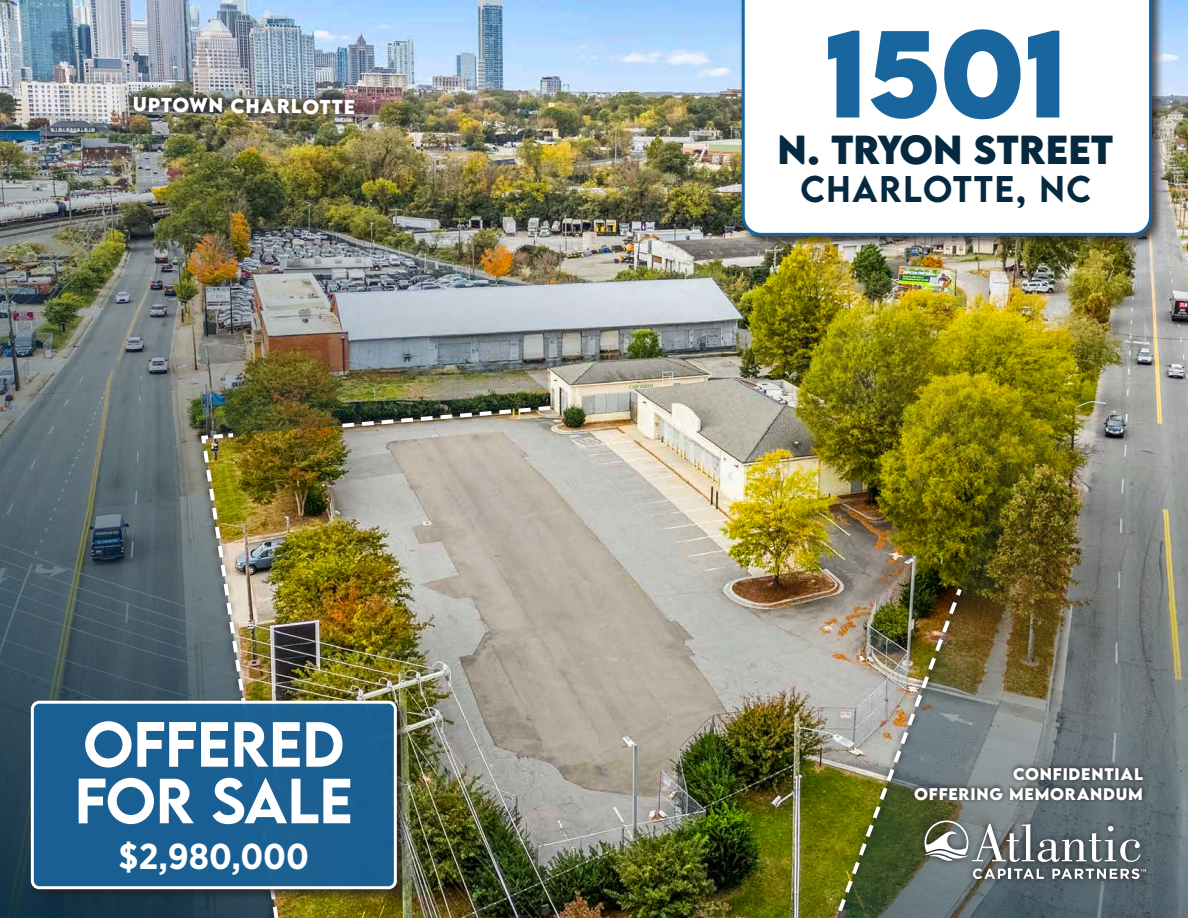
<style>
.page{position:relative;width:1188px;height:918px;background:#fff}
.page>*{position:absolute;margin:0;border:0;box-sizing:border-box;transform-origin:0 0}
.t1{font:700 109.65px "LEMONMILK";color:#19669f}
.t2{font:500 56.55px "LEMONMILK";letter-spacing:-.01em;color:#fff}
.t3{font:700 36px "LEMONMILK";color:#06293f}
.t4{font:700 36px "Gotham Narrow";color:#fff}
.t5{font:500 33px "LEMONMILK";letter-spacing:.05em;color:#06293f}
.t6{font:700 18px "LEMONMILK";color:#fff}
.t7{font:700 15px/19.5px "LEMONMILK";letter-spacing:.05em;color:#fff;text-align:right}
</style>
<div class="page">
<img style="left:0;top:0;width:1188px;height:126px">
<svg style="left:742px;top:0;width:410px;height:126px"></svg>
<img style="left:0;top:126px;width:1188px;height:792px">
<svg style="left:1146px;top:814px;width:7px;height:71px"></svg>
<svg style="left:965px;top:598px;width:181px;height:320px;background:#6d716d"></svg>
<img style="left:199px;top:431px;width:766px;height:487px">
<svg style="left:335px;top:399px;width:223px;height:36px;background:#818570"></svg>
<img style="left:338px;top:404px;width:216px;height:26px">
<div style="left:28px;top:698px;width:381px;height:204px;background:#231f20;opacity:.85"></div>
<div style="left:32px;top:702px;width:363px;height:186px;background:#1a5f92;border-radius:7px"></div>
<div style="left:31px;top:701px;width:366px;height:188px;border:3px solid #fff;border-radius:7px"></div>
<img style="left:128px;top:91px;width:232px;height:30px">
<p class="t6" style="left:133px;top:91px;width:224px;rotate:1deg">UPTOWN C HARLOTTE</p>
<h2 class="t2" style="left:83px;top:707px;width:148px">OFFERE</h2>
<h2 class="t2" style="left:302px;top:707px;width:43px">D</h2>
<h2 class="t2" style="left:75px;top:764px;width:206px">FOR SALE</h2>
<h3 class="t4" style="left:119px;top:833px;width:192px">$2,980,000</h3>
<h1 class="t1" style="left:824px;top:0;width:244px">1501</h1>
<h3 class="t3" style="left:778px;top:126px;width:337px">N. TRYON STREET</h3>
<h3 class="t5" style="left:800px;top:167px;width:292px">CHARLOTTE, NC</h3>
<p class="t7" style="left:914px;top:764px;width:230px">CONFIDENTIAL<br>OFFERING MEMORANDUM</p>
</div>
